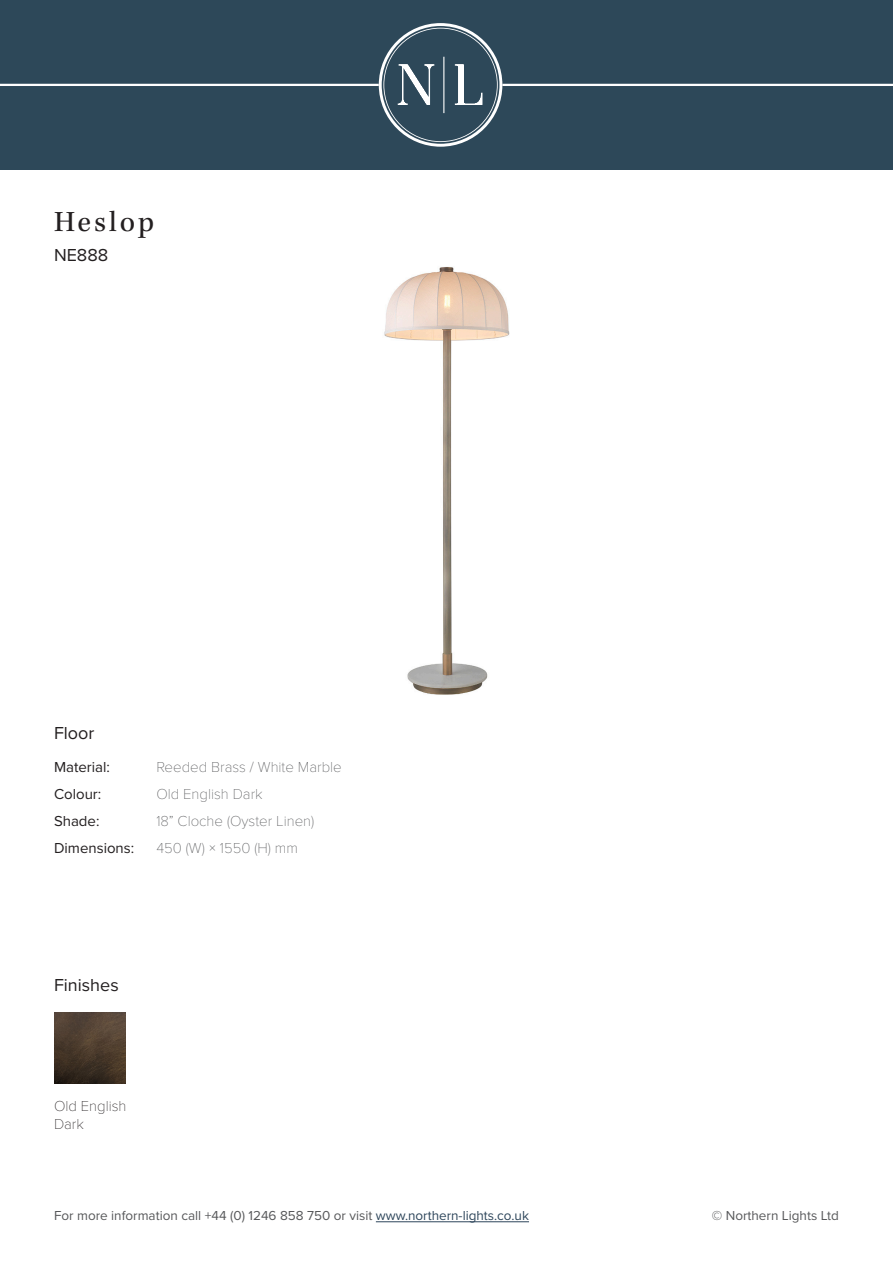
<style>
.page{position:relative;width:893px;height:1263px;background:#fff}
.page>*{position:absolute;margin:0;border:0;box-sizing:border-box;transform-origin:0 0}
.t1{font:30px "Kepler Std";letter-spacing:.1em;color:#231f20}
.t2{font:18px "Proxima Nova";color:#231f20}
.t3{font:100 15px "Proxima Nova T";color:#57585a}
.t4{font:15px/27px "Proxima Nova";color:#231f20}
.t5{font:100 15px/18px "Proxima Nova T";color:#231f20}
.t6{font:13.5px "Proxima Nova";color:#57585a}
.s1{color:#2e465b}
</style>
<div class="page">
<img style="left:384px;top:267px;width:126px;height:428px">
<hr style="left:376px;top:1221px;width:153px;height:1px;background:#2e465b">
<img style="left:54px;top:1012px;width:71px;height:72px">
<div style="left:0;top:0;width:893px;height:170px;background:#2d4859"></div>
<hr style="left:502px;top:84px;width:391px;height:2px;background:#fff">
<hr style="left:0;top:84px;width:379px;height:2px;background:#fff">
<svg style="left:379px;top:23px;width:123px;height:124px"></svg>
<p class="t1" style="left:54px;top:205px;width:102px">Heslop</p>
<p class="t2" style="left:54px;top:242px;width:56px">NE888</p>
<p class="t2" style="left:54px;top:719px;width:42px">Floor</p>
<p class="t4" style="left:54px;top:753px;width:57px">Material:</p>
<p class="t4" style="left:54px;top:780px;width:49px">Colour:</p>
<p class="t4" style="left:54px;top:807px;width:82px">Shade:<br>Dimensions:</p>
<p class="t3" style="left:156px;top:756px;width:187px">Reeded Brass / White Marble</p>
<p class="t3" style="left:156px;top:783px;width:108px">Old English Dark</p>
<p class="t3" style="left:156px;top:810px;width:159px">18” Cloche (Oyster Linen)</p>
<p class="t3" style="left:156px;top:837px;width:143px">450 (W) × 1550 (H) mm</p>
<p class="t2" style="left:54px;top:972px;width:66px">Finishes</p>
<p class="t5" style="left:54px;top:1096px;width:74px">Old English<br>Dark</p>
<p class="t6" style="left:54px;top:1205px;width:476px">For more information call +44 (0) 1246 858 750 or visit <span class="s1">www.northern-lights.co.uk</span></p>
<p class="t6" style="left:712px;top:1205px;width:129px">© Northern Lights Ltd</p>
</div>
